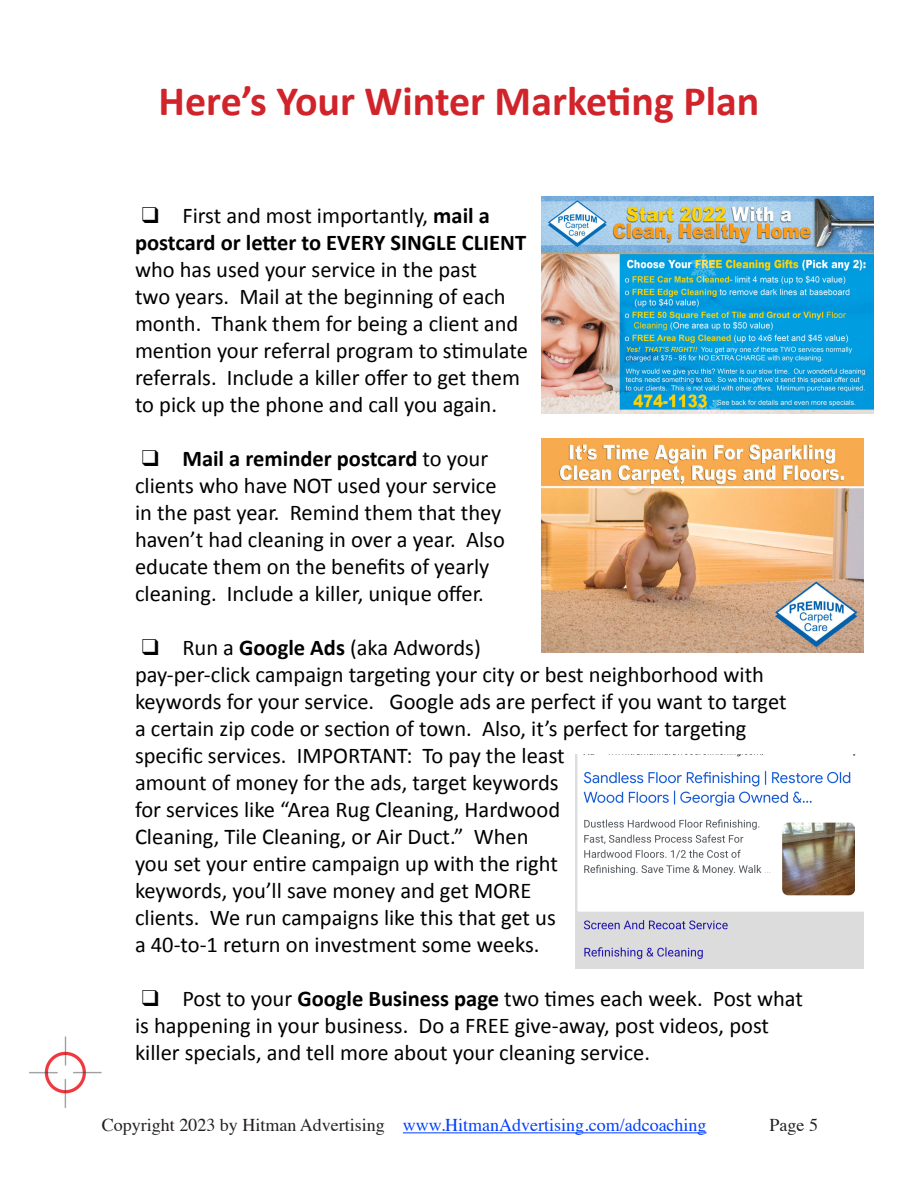
<style>
.page{position:relative;width:918px;height:1188px;background:#fff}
.page>*{position:absolute;margin:0;border:0;box-sizing:border-box;transform-origin:0 0}
.t1{font:700 42px "Calibri";color:#d1232a}
.t2{font:22.5px/27px "Calibri";color:#000}
.t3{font:18px "Times";color:#003ffc}
.t4{font:18px "Times";color:#231f20}
.s1{font-weight:700}
.s2{color:#231f20}
</style>
<div class="page">
<hr style="left:403px;top:1132px;width:304px;height:1px;background:#003ffc">
<img style="left:29px;top:1037px;width:73px;height:70px">
<img style="left:542px;top:439px;width:322px;height:213px">
<img style="left:542px;top:197px;width:332px;height:216px">
<img style="left:576px;top:755px;width:288px;height:214px">
<p class="t1" style="left:159px;top:71px;width:602px">Here’s Your Winter Marketing Plan</p>
<p class="t2" style="left:135px;top:201px;width:395px;text-indent:7px">❑ First and most importantly, <span class="s1">mail a postcard or letter to EVERY SINGLE CLIENT </span>who has used your service in the past<br>two years. Mail at the beginning of each month. Thank them for being a client and mention your referral program to stimulate referrals. Include a killer offer to get them to pick up the phone and call you again.</p>
<p class="t2" style="left:135px;top:444px;width:371px;text-indent:7px">❑ <span class="s1">Mail a reminder postcard</span> to your clients who have NOT used your service in the past year. Remind them that they haven’t had cleaning in over a year. Also educate them on the benefits of yearly cleaning. Include a killer, unique offer.</p>
<p class="t2" style="left:135px;top:633px;width:653px;text-indent:7px">❑ Run a <span class="s1">Google Ads</span> (aka Adwords)<br>pay-per-click campaign targeting your city or best neighborhood with keywords for your service. Google ads are perfect if you want to target a certain zip code or section of town. Also, it’s perfect for targeting specific services. IMPORTANT: To pay the least<br>amount of money for the ads, target keywords<br>for services like “Area Rug Cleaning, Hardwood<br>Cleaning, Tile Cleaning, or Air Duct.” When<br>you set your entire campaign up with the right<br>keywords, you’ll save money and get MORE<br>clients. We run campaigns like this that get us<br>a 40-to-1 return on investment some weeks.</p>
<p class="t2" style="left:135px;top:984px;width:670px;text-indent:7px">❑ Post to your <span class="s1">Google Business page</span> two times each week. Post what is happening in your business. Do a FREE give-away, post videos, post killer specials, and tell more about your cleaning service.</p>
<p class="t3" style="left:102px;top:1109px;width:606px"><span class="s2">Copyright 2023 by Hitman Advertising</span> www.HitmanAdvertising.com/adcoaching</p>
<p class="t4" style="left:770px;top:1109px;width:50px">Page 5</p>
</div>
